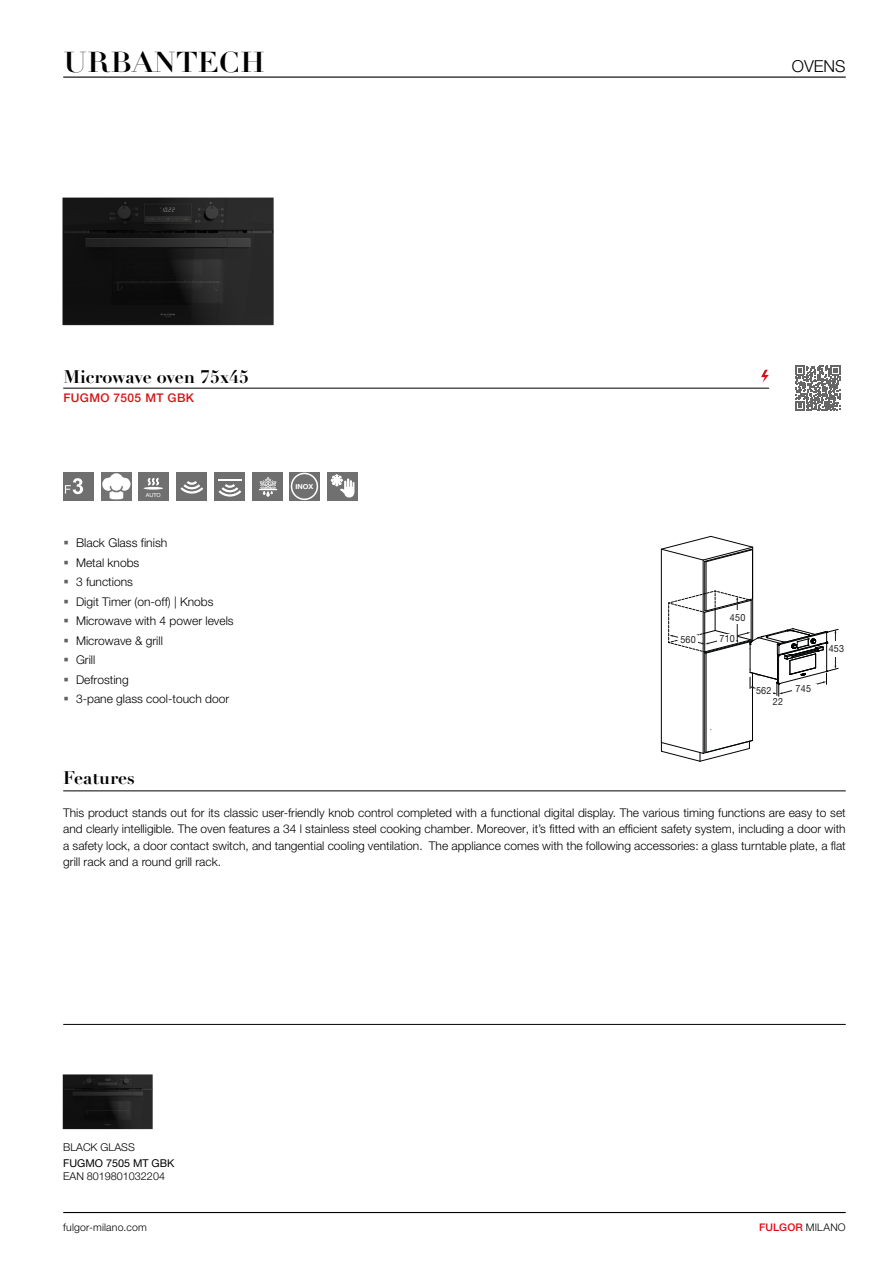
<style>
.page{position:relative;width:893px;height:1263px;background:#fff}
.page>*{position:absolute;margin:0;border:0;box-sizing:border-box;transform-origin:0 0}
.t1{font:28.35px "Didot LT Pro Headline";color:#000;scale:1.11 1}
.t2{font:700 18px "Didot LT Pro";color:#000}
.t3{font:300 16.5px "Helvetica Neue LT Std";color:#000}
.t4{font:300 12.15px "Helvetica Neue LT Std";color:#000}
.t5{font:300 12px/16.5px "Helvetica Neue LT Std";color:#000;text-align:justify}
.t6{font:300 12px "Helvetica Neue LT Std";color:#020203}
.t7{font:500 12px "Helvetica Neue LT Std";letter-spacing:.03em;color:#d51317}
.t8{font:300 10.8px "Helvetica Neue LT Std";color:#000}
.t9{font:10.8px "Helvetica Neue LT Std";color:#000}
.t10{font:300 10.5px "Helvetica Neue LT Std";letter-spacing:.02em;color:#000}
.t11{font:500 10.5px "Helvetica Neue LT Std";letter-spacing:.02em;color:#e30613}
.t12{font:9.9px "Helvetica Neue LT Std";letter-spacing:.025em;color:#1d1e1b;scale:.9 1}
.t13{font:700 6.9px "Helvetica Neue";color:#fff;scale:1.07 1}
.t14{font:5.55px "Helvetica Neue LT Std";color:#fff}
.s1{color:#646363}
.s2{font-weight:300;color:#000}
</style>
<div class="page">
<hr style="left:63px;top:77px;width:783px;height:1px;background:#000">
<hr style="left:63px;top:388px;width:706px;height:1px;background:#000">
<hr style="left:63px;top:791px;width:783px;height:1px;background:#000">
<hr style="left:63px;top:1024px;width:783px;height:1px;background:#000">
<svg style="left:761px;top:370px;width:8px;height:13px"></svg>
<div style="left:327px;top:472px;width:31px;height:29px;background:#707070"></div>
<svg style="left:331px;top:474px;width:23px;height:23px"></svg>
<img style="left:101px;top:472px;width:30px;height:29px">
<div style="left:139px;top:472px;width:30px;height:29px;background:#707070"></div>
<svg style="left:147px;top:477px;width:12px;height:9px"></svg>
<hr style="left:144px;top:487px;width:19px;height:3px;background:#fff;border-radius:50%">
<div style="left:290px;top:472px;width:30px;height:29px;background:#706f6f"></div>
<div style="left:291px;top:473px;width:27px;height:27px;border:2px solid #fff;border-radius:50%"></div>
<div style="left:177px;top:472px;width:30px;height:29px;background:#706f6f"></div>
<svg style="left:180px;top:481px;width:23px;height:13px"></svg>
<div style="left:252px;top:472px;width:30px;height:29px;background:#706f6f"></div>
<svg style="left:259px;top:477px;width:18px;height:20px"></svg>
<div style="left:214px;top:472px;width:30px;height:29px;background:#706f6f"></div>
<svg style="left:218px;top:484px;width:24px;height:13px"></svg>
<hr style="left:218px;top:479px;width:23px;height:2px;background:#fff">
<div style="left:63px;top:472px;width:30px;height:29px;background:#706f6f"></div>
<svg style="left:65px;top:478px;width:18px;height:16px"></svg>
<img style="left:62px;top:1074px;width:91px;height:56px">
<img style="left:62px;top:197px;width:212px;height:129px">
<svg style="left:795px;top:366px;width:45px;height:45px"></svg>
<hr style="left:661px;top:549px;width:1px;height:193px;background:#010202">
<hr style="left:703px;top:560px;width:1px;height:193px;background:#010202">
<hr style="left:704px;top:561px;width:1px;height:50px;background:#010202">
<hr style="left:706px;top:562px;width:1px;height:49px;background:#010202">
<hr style="left:752px;top:550px;width:1px;height:49px;background:#010202">
<svg style="left:661px;top:536px;width:92px;height:26px"></svg>
<hr style="left:752px;top:673px;width:1px;height:67px;background:#010202">
<hr style="left:706px;top:653px;width:1px;height:99px;background:#010202">
<hr style="left:704px;top:653px;width:1px;height:99px;background:#010202">
<svg style="left:661px;top:740px;width:92px;height:22px"></svg>
<svg style="left:668px;top:591px;width:171px;height:106px"></svg>
<hr style="left:63px;top:1212px;width:783px;height:1px;background:#000">
<h1 class="t1" style="left:63px;top:45px;width:183px">URBANTECH</h1>
<h3 class="t3" style="left:792px;top:56px;width:55px">OVENS</h3>
<h2 class="t2" style="left:63px;top:365px;width:187px">Microwave oven 75x45</h2>
<p class="t7" style="left:63px;top:390px;width:132px">FUGMO 7505 MT GBK</p>
<p class="t14" style="left:146px;top:492px;width:17px">AUTO</p>
<p class="t4" style="left:63px;top:535px;width:106px"><span class="s1">▪</span> Black Glass finish</p>
<p class="t5" style="left:63px;top:554px;width:78px"><span class="s1">▪</span> Metal knobs</p>
<p class="t5" style="left:63px;top:573px;width:71px"><span class="s1">▪</span> 3 functions</p>
<p class="t5" style="left:63px;top:593px;width:152px"><span class="s1">▪</span> Digit Timer (on-off) | Knobs</p>
<p class="t5" style="left:63px;top:612px;width:172px"><span class="s1">▪</span> Microwave with 4 power levels</p>
<p class="t6" style="left:63px;top:633px;width:101px"><span class="s1">▪</span> Microwave &amp; grill</p>
<p class="t6" style="left:63px;top:653px;width:34px"><span class="s1">▪</span> Grill</p>
<p class="t5" style="left:63px;top:671px;width:67px"><span class="s1">▪</span> Defrosting</p>
<p class="t5" style="left:63px;top:690px;width:167px"><span class="s1">▪</span> 3-pane glass cool-touch door</p>
<h2 class="t2" style="left:63px;top:766px;width:73px">Features</h2>
<p class="t13" style="left:296px;top:481px;width:18px">INOX</p>
<p class="t12" style="left:730px;top:611px;width:19px">450</p>
<p class="t12" style="left:680px;top:634px;width:19px">560</p>
<p class="t12" style="left:719px;top:632px;width:18px">710</p>
<p class="t12" style="left:756px;top:685px;width:19px">562</p>
<p class="t12" style="left:796px;top:682px;width:19px">745</p>
<p class="t12" style="left:773px;top:696px;width:13px">22</p>
<p class="t12" style="left:829px;top:642px;width:19px">453</p>
<p class="t5" style="left:63px;top:804px;width:784px">This product stands out for its classic user-friendly knob control completed with a functional digital display. The various timing functions are easy to set and clearly intelligible. The oven features a 34 l stainless steel cooking chamber. Moreover, it’s fitted with an efficient safety system, including a door with a safety lock, a door contact switch, and tangential cooling ventilation. The appliance comes with the following accessories: a glass turntable plate, a flat grill rack and a round grill rack.</p>
<p class="t8" style="left:63px;top:1140px;width:73px">BLACK GLASS</p>
<p class="t9" style="left:63px;top:1157px;width:113px">FUGMO 7505 MT GBK</p>
<p class="t8" style="left:63px;top:1169px;width:103px">EAN 8019801032204</p>
<p class="t10" style="left:63px;top:1220px;width:85px">fulgor-milano.com</p>
<p class="t11" style="left:759px;top:1220px;width:88px">FULGOR <span class="s2">MILANO</span></p>
</div>
